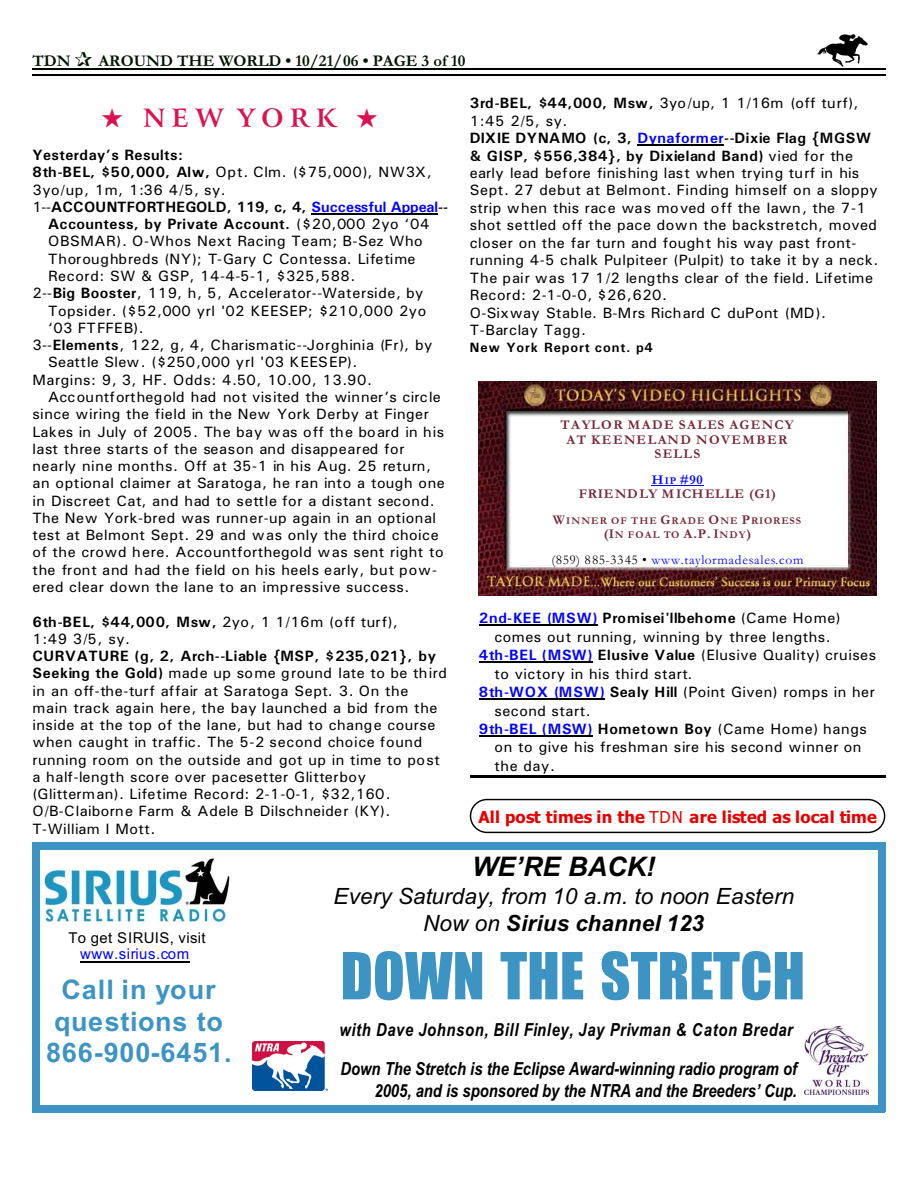
<style>
.page{position:relative;width:918px;height:1188px;background:#fff}
.page>*{position:absolute;margin:0;border:0;box-sizing:border-box;transform-origin:0 0}
.t1{font:66px "Billboard";color:#3d94c2}
.t2{font:700 27px/31.8px "Arial";letter-spacing:.035em;color:#3d94c2;text-align:center}
.t3{font:italic 700 27px "Arial";color:#000}
.t4{font:700 25.5px "Arrus BT";letter-spacing:.255em;color:#db124d}
.t5{font:italic 22.35px/27.3px "Arial";letter-spacing:.01em;color:#000;text-align:center}
.t6{font:italic 700 18px/21.8px "Arial Narrow";color:#000;text-align:right}
.t7{font:italic 700 18px "Arial Narrow";letter-spacing:.035em;color:#000}
.t8{font:700 16.5px "Tahoma";letter-spacing:.01em;color:#e60000}
.t9{font:700 16.5px "Garamond";color:#001400}
.t10{font:15px/17.4px "Univers";letter-spacing:.03em;color:#000}
.t11{font:15px "Univers";letter-spacing:.01em;color:#000}
.t12{font:15px "Univers";letter-spacing:.06em;color:#000}
.t13{font:700 15px "Univers";letter-spacing:.03em;color:#000}
.t14{font:700 15px "Univers";letter-spacing:.005em;color:#000}
.t15{font:15px "Univers";letter-spacing:.055em;color:#000}
.t16{font:700 15px "Univers";letter-spacing:.06em;color:#000}
.t17{font:15px "Arial";letter-spacing:.025em;color:#000}
.t18{font:15px "Arial";letter-spacing:.035em;color:#00f}
.t19{font:700 13.5px/14.2px "Garamond";letter-spacing:.105em;color:#752638;text-align:center}
.t20{font:13.5px "Garamond";letter-spacing:.055em;color:#00f}
.t21{font:700 13.5px/14.4px "Garamond";letter-spacing:.045em;color:#752638;text-align:center}
.t22{font:700 13.5px "Univers";letter-spacing:.065em;color:#000}
.t23{font:700 10.5px/14.2px "Garamond";letter-spacing:.105em;color:#752638;text-align:center}
.s1{font-weight:700}
.s2{font-weight:400}
.s3{color:#00f}
.s4{font-weight:700;color:#00f}
.s5{font-size:10.5px;color:#00f}
.s6{font-size:13.5px}
.s7{color:#000}
.s8{font-weight:400;font-style:italic}
</style>
<div class="page">
<img style="left:817px;top:35px;width:51px;height:31px">
<hr style="left:32px;top:68px;width:853px;height:1px;background:#000">
<hr style="left:32px;top:75px;width:853px;height:1px;background:#000">
<img style="left:40px;top:858px;width:190px;height:67px">
<hr style="left:80px;top:961px;width:110px;height:1px;background:#000">
<img style="left:804px;top:1027px;width:65px;height:67px">
<img style="left:253px;top:1041px;width:75px;height:50px">
<div style="left:32px;top:842px;width:7px;height:270px;background:#3d94c2"></div>
<div style="left:878px;top:842px;width:7px;height:270px;background:#3d94c2"></div>
<div style="left:32px;top:842px;width:853px;height:7px;background:#3d94c2"></div>
<div style="left:32px;top:1105px;width:853px;height:7px;background:#3d94c2"></div>
<hr style="left:479px;top:625px;width:118px;height:1px;background:#000">
<hr style="left:479px;top:662px;width:114px;height:1px;background:#000">
<hr style="left:479px;top:699px;width:126px;height:1px;background:#000">
<hr style="left:479px;top:736px;width:114px;height:1px;background:#000">
<img style="left:479px;top:381px;width:397px;height:215px">
<hr style="left:652px;top:485px;width:52px;height:1px;background:#00f">
<hr style="left:470px;top:775px;width:415px;height:3px;background:#000">
<hr style="left:311px;top:213px;width:127px;height:2px;background:#000">
<hr style="left:638px;top:145px;width:86px;height:1px;background:#000">
<div style="left:470px;top:799px;width:415px;height:34px;border:1px solid #000;border-radius:16px"></div>
<p class="t9" style="left:32px;top:55px;width:40px">TDN</p>
<p class="t9" style="left:98px;top:55px;width:369px">AROUND THE WORLD • 10/21/06 • PAGE 3 of 10</p>
<h3 class="t4" style="left:102px;top:108px;width:278px">★ NEW YORK ★</h3>
<p class="t13" style="left:32px;top:150px;width:152px">Yesterday’s Results:</p>
<p class="t15" style="left:32px;top:167px;width:401px"><span class="s1">8th-BEL, $50,000, Alw,</span> Opt. Clm. ($75,000), NW3X,</p>
<p class="t10" style="left:32px;top:182px;width:195px">3yo/up, 1m, 1:36 4/5, sy.</p>
<p class="t14" style="left:32px;top:202px;width:417px"><span class="s2">1--</span>ACCOUNTFORTHEGOLD, 119, c, 4, <span class="s3">Successful Appeal</span>--</p>
<p class="t13" style="left:48px;top:219px;width:383px">Accountess, by Private Account. <span class="s2">($20,000 2yo ‘04</span></p>
<p class="t10" style="left:48px;top:234px;width:376px">OBSMAR). O-Whos Next Racing Team; B-Sez Who</p>
<p class="t12" style="left:48px;top:253px;width:369px">Thoroughbreds (NY); T-Gary C Contessa. Lifetime</p>
<p class="t10" style="left:48px;top:268px;width:309px">Record: SW &amp; GSP, 14-4-5-1, $325,588.</p>
<p class="t10" style="left:32px;top:286px;width:393px">2--<span class="s1">Big Booster</span>, 119, h, 5, Accelerator--Waterside, by</p>
<p class="t10" style="left:48px;top:303px;width:380px">Topsider. ($52,000 yrl '02 KEESEP; $210,000 2yo</p>
<p class="t10" style="left:48px;top:320px;width:97px">‘03 FTFFEB).</p>
<p class="t10" style="left:32px;top:338px;width:402px">3--<span class="s1">Elements</span>, 122, g, 4, Charismatic--Jorghinia (Fr), by</p>
<p class="t10" style="left:48px;top:355px;width:311px">Seattle Slew. ($250,000 yrl '03 KEESEP).</p>
<p class="t10" style="left:32px;top:372px;width:341px">Margins: 9, 3, HF. Odds: 4.50, 10.00, 13.90.</p>
<p class="t11" style="left:48px;top:392px;width:394px">Accountforthegold had not visited the winner’s circle</p>
<p class="t10" style="left:32px;top:407px;width:398px">since wiring the field in the New York Derby at Finger</p>
<p class="t11" style="left:32px;top:426px;width:413px">Lakes in July of 2005. The bay was off the board in his</p>
<p class="t10" style="left:32px;top:441px;width:374px">last three starts of the season and disappeared for</p>
<p class="t10" style="left:32px;top:459px;width:400px">nearly nine months. Off at 35-1 in his Aug. 25 return,</p>
<p class="t10" style="left:32px;top:476px;width:414px">an optional claimer at Saratoga, he ran into a tough one</p>
<p class="t10" style="left:32px;top:493px;width:404px">in Discreet Cat, and had to settle for a distant second.</p>
<p class="t10" style="left:32px;top:510px;width:405px">The New York-bred was runner-up again in an optional</p>
<p class="t10" style="left:32px;top:528px;width:408px">test at Belmont Sept. 29 and was only the third choice</p>
<p class="t10" style="left:32px;top:545px;width:413px">of the crowd here. Accountforthegold was sent right to</p>
<p class="t12" style="left:32px;top:564px;width:406px">the front and had the field on his heels early, but pow-</p>
<p class="t10" style="left:32px;top:579px;width:379px">ered clear down the lane to an impressive success.</p>
<p class="t10" style="left:32px;top:614px;width:367px"><span class="s1">6th-BEL, $44,000, Msw,</span> 2yo, 1 1/16m (off turf),<br>1:49 3/5, sy.</p>
<p class="t10" style="left:32px;top:649px;width:416px"><span class="s1">CURVATURE (g, 2, Arch--Liable {MSP, $235,021}, by Seeking the Gold)</span> made up some ground late to be third in an off-the-turf affair at Saratoga Sept. 3. On the main track again here, the bay launched a bid from the inside at the top of the lane, but had to change course when caught in traffic. The 5-2 second choice found running room on the outside and got up in time to post a half-length score over pacesetter Glitterboy (Glitterman). Lifetime Record: 2-1-0-1, $32,160.<br>O/B-Claiborne Farm &amp; Adele B Dilschneider (KY).<br>T-William I Mott.</p>
<p class="t10" style="left:470px;top:96px;width:410px"><span class="s1">3rd-BEL, $44,000, Msw,</span> 3yo/up, 1 1/16m (off turf), 1:45 2/5, sy.<br><span class="s1">DIXIE DYNAMO (c, 3,</span> <span class="s4">Dynaformer</span><span class="s1">--Dixie Flag {MGSW &amp; GISP, $556,384}, by Dixieland Band)</span> vied for the early lead before finishing last when trying turf in his Sept. 27 debut at Belmont. Finding himself on a sloppy strip when this race was moved off the lawn, the 7-1 shot settled off the pace down the backstretch, moved closer on the far turn and fought his way past front&shy;running 4-5 chalk Pulpiteer (Pulpit) to take it by a neck.<br>The pair was 17 1/2 lengths clear of the field. Lifetime Record: 2-1-0-0, $26,620.<br>O-Sixway Stable. B-Mrs Richard C duPont (MD).<br>T-Barclay Tagg.</p>
<p class="t22" style="left:470px;top:342px;width:185px">New York Report cont. p4</p>
<p class="t19" style="left:560px;top:420px;width:235px">TAYLOR MADE SALES AGENCY<br>AT KEENELAND NOVEMBER<br>SELLS</p>
<p class="t21" style="left:579px;top:474px;width:198px"><span class="s3">H</span><span class="s5">IP</span> <span class="s3">#90<br></span>FRIENDLY MICHELLE (G1)</p>
<p class="t23" style="left:553px;top:515px;width:250px"><span class="s6">W</span>INNER OF THE <span class="s6">G</span>RADE <span class="s6">O</span>NE <span class="s6">P</span>RIORESS <span class="s6">(I</span>N FOAL TO <span class="s6">A.P. I</span>NDY<span class="s6">)</span></p>
<p class="t20" style="left:552px;top:555px;width:253px"><span class="s7">(859) 885-3345 •</span> www.taylormadesales.com</p>
<p class="t16" style="left:479px;top:613px;width:364px"><span class="s3">2nd-KEE (MSW)</span> Promisei'llbehome <span class="s2">(Came Home)</span></p>
<p class="t10" style="left:494px;top:629px;width:338px">comes out running, winning by three lengths.</p>
<p class="t10" style="left:479px;top:648px;width:399px"><span class="s4">4th-BEL (MSW)</span> <span class="s1">Elusive Value</span> (Elusive Quality) cruises</p>
<p class="t10" style="left:494px;top:666px;width:200px">to victory in his third start.</p>
<p class="t10" style="left:479px;top:685px;width:398px"><span class="s4">8th-WOX (MSW)</span> <span class="s1">Sealy Hill</span> (Point Given) romps in her</p>
<p class="t10" style="left:494px;top:703px;width:98px">second start.</p>
<p class="t10" style="left:479px;top:722px;width:390px"><span class="s4">9th-BEL (MSW)</span> <span class="s1">Hometown Boy</span> (Came Home) hangs</p>
<p class="t10" style="left:494px;top:740px;width:368px">on to give his freshman sire his second winner on</p>
<p class="t10" style="left:494px;top:758px;width:62px">the day.</p>
<p class="t8" style="left:478px;top:810px;width:400px">All post times in the <span class="s8">TDN</span> are listed as local time</p>
<p class="t17" style="left:68px;top:932px;width:139px">To get SIRUIS, visit</p>
<p class="t18" style="left:80px;top:948px;width:110px">www.sirius.com</p>
<h2 class="t2" style="left:46px;top:976px;width:187px">Call in your questions to<br>866-900-6451.</h2>
<h2 class="t3" style="left:472px;top:856px;width:185px">WE’RE BACK!</h2>
<h3 class="t5" style="left:334px;top:884px;width:462px">Every Saturday, from 10 a.m. to noon Eastern<br>Now on <span class="s1">Sirius channel 123</span></h3>
<h1 class="t1" style="left:341px;top:941px;width:466px">DOWN THE STRETCH</h1>
<p class="t7" style="left:339px;top:1022px;width:455px">with Dave Johnson, Bill Finley, Jay Privman &amp; Caton Bredar</p>
<p class="t6" style="left:340px;top:1060px;width:458px">Down The Stretch is the Eclipse Award-winning radio program of<br>2005, and is sponsored by the NTRA and the Breeders’ Cup.</p>
</div>
